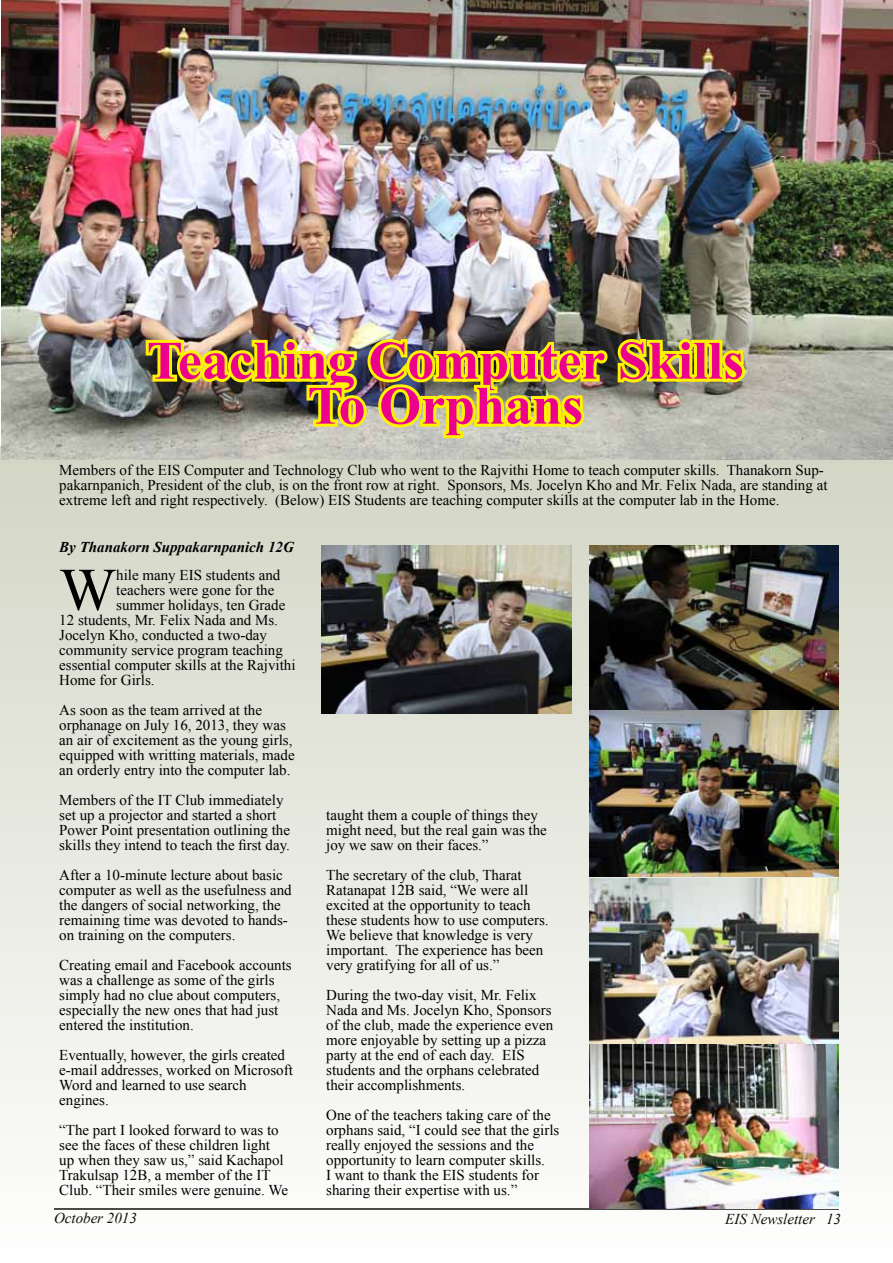
<style>
.page{position:relative;width:893px;height:1263px;background:#fff}
.page>*{position:absolute;margin:0;border:0;box-sizing:border-box;transform-origin:0 0}
.t1{font:60.3px "Times New Roman";color:#000}
.t2{font:700 54px/45px "Times New Roman";color:#ec008c;text-align:center}
.t3{font:15px/15px "Times New Roman";color:#000}
.t4{font:italic 700 15px "Times New Roman";color:#000}
.t5{font:italic 15px "Times New Roman";color:#000}
</style>
<div class="page">
<div style="left:0;top:447px;width:893px;height:816px;background:linear-gradient(to bottom,#d2d5c4,#fdfdfd)"></div>
<img style="left:1px;top:0;width:892px;height:460px">
<img style="left:143px;top:334px;width:607px;height:107px">
<img style="left:589px;top:546px;width:250px;height:662px">
<img style="left:322px;top:546px;width:249px;height:167px">
<h2 class="t2" style="left:147px;top:337px;width:599px">Teaching Computer Skills<br>To Orphans</h2>
<p class="t3" style="left:59px;top:463px;width:770px">Members of the EIS Computer and Technology Club who went to the Rajvithi Home to teach computer skills. Thanakorn Sup&shy;pakarnpanich, President of the club, is on the front row at right. Sponsors, Ms. Jocelyn Kho and Mr. Felix Nada, are standing at extreme left and right respectively. (Below) EIS Students are teaching computer skills at the computer lab in the Home.</p>
<p class="t4" style="left:59px;top:536px;width:236px">By Thanakorn Suppakarnpanich 12G</p>
<h1 class="t1" style="left:59px;top:549px;width:58px">W</h1>
<p class="t3" style="left:116px;top:567px;width:166px">hile many EIS students and</p>
<p class="t3" style="left:116px;top:582px;width:160px">teachers were gone for the</p>
<p class="t3" style="left:116px;top:597px;width:171px">summer holidays, ten Grade</p>
<p class="t3" style="left:59px;top:612px;width:220px">12 students, Mr. Felix Nada and Ms.</p>
<p class="t3" style="left:59px;top:627px;width:209px">Jocelyn Kho, conducted a two-day</p>
<p class="t3" style="left:59px;top:642px;width:225px">community service program teaching</p>
<p class="t3" style="left:59px;top:657px;width:238px">essential computer skills at the Rajvithi</p>
<p class="t3" style="left:59px;top:672px;width:97px">Home for Girls.</p>
<p class="t3" style="left:59px;top:702px;width:237px">As soon as the team arrived at the orphanage on July 16, 2013, they was an air of excitement as the young girls, equipped with writting materials, made an orderly entry into the computer lab.</p>
<p class="t3" style="left:59px;top:792px;width:232px">Members of the IT Club immediately set up a projector and started a short Power Point presentation outlining the skills they intend to teach the first day.</p>
<p class="t3" style="left:59px;top:867px;width:234px">After a 10-minute lecture about basic computer as well as the usefulness and the dangers of social networking, the remaining time was devoted to hands&shy;on training on the computers.</p>
<p class="t3" style="left:59px;top:957px;width:234px">Creating email and Facebook accounts was a challenge as some of the girls simply had no clue about computers, especially the new ones that had just entered the institution.</p>
<p class="t3" style="left:59px;top:1047px;width:235px">Eventually, however, the girls created e-mail addresses, worked on Microsoft<br>Word and learned to use search engines.</p>
<p class="t3" style="left:59px;top:1122px;width:230px">“The part I looked forward to was to see the faces of these children light up when they saw us,” said Kachapol Trakulsap 12B, a member of the IT Club. “Their smiles were genuine. We</p>
<p class="t3" style="left:326px;top:807px;width:222px">taught them a couple of things they might need, but the real gain was the joy we saw on their faces.”</p>
<p class="t3" style="left:326px;top:867px;width:224px">The secretary of the club, Tharat Ratanapat 12B said, “We were all excited at the opportunity to teach these students how to use computers.<br>We believe that knowledge is very important. The experience has been very gratifying for all of us.”</p>
<p class="t3" style="left:326px;top:987px;width:229px">During the two-day visit, Mr. Felix Nada and Ms. Jocelyn Kho, Sponsors of the club, made the experience even more enjoyable by setting up a pizza party at the end of each day. EIS students and the orphans celebrated their accomplishments.</p>
<p class="t3" style="left:326px;top:1107px;width:235px">One of the teachers taking care of the orphans said, “I could see that the girls really enjoyed the sessions and the opportunity to learn computer skills.<br>I want to thank the EIS students for sharing their expertise with us.”</p>
<p class="t5" style="left:54px;top:1208px;width:84px">October 2013</p>
<p class="t5" style="left:725px;top:1208px;width:117px">EIS Newsletter 13</p>
</div>
